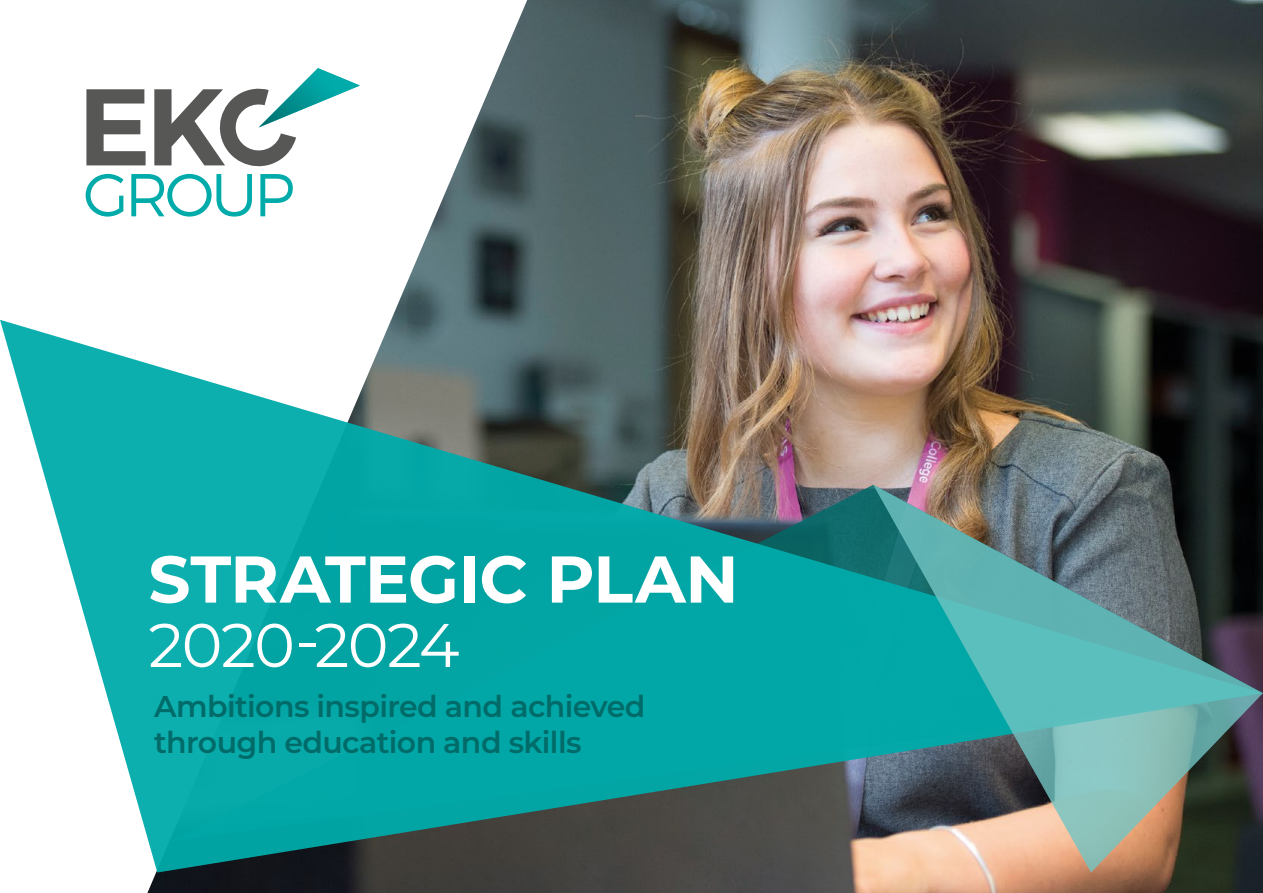
<style>
.page{position:relative;width:1263px;height:893px;background:#fff}
.page>*{position:absolute;margin:0;border:0;box-sizing:border-box;transform-origin:0 0}
.t1{font:700 66px "Montserrat";letter-spacing:-.01em;color:#fff}
.t2{font:61.5px "Montserrat";letter-spacing:-.025em;color:#fff}
.t3{font:600 30px/36px "Montserrat";letter-spacing:-.02em;color:#006b69}
</style>
<div class="page">
<img style="left:147px;top:0;width:1116px;height:893px">
<svg style="left:86px;top:68px;width:274px;height:149px"></svg>
<img style="left:0;top:320px;width:1263px;height:552px">
<svg style="left:873px;top:485px;width:390px;height:387px;background:#588583"></svg>
<h1 class="t1" style="left:148px;top:532px;width:592px">STRATEGIC PLAN</h1>
<h2 class="t2" style="left:148px;top:603px;width:313px">2020-2024</h2>
<p class="t3" style="left:154px;top:687px;width:493px">Ambitions inspired and achieved through education and skills</p>
</div>
